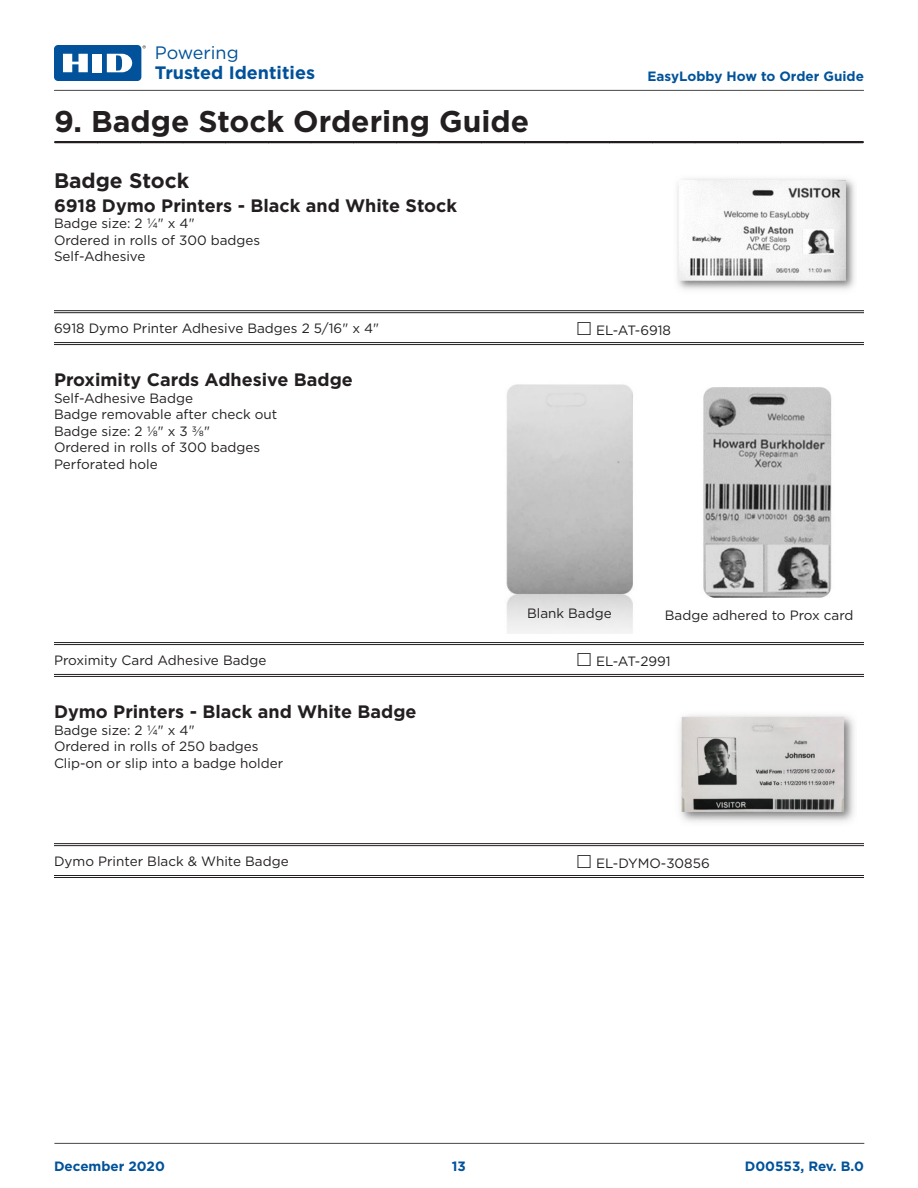
<style>
.page{position:relative;width:918px;height:1188px;background:#fff}
.page>*{position:absolute;margin:0;border:0;box-sizing:border-box;transform-origin:0 0}
.t1{font:700 30px "Gotham";color:#231f20}
.Heading_1_u{font:700 21px "Gotham";color:#231f20}
.Sub_Heading{font:700 18px "Gotham";color:#231f20}
.t2{font:700 18px "Gotham";color:#01529a}
.t3{font:18px "Gotham";color:#01529a}
.Body_1{font:13.5px "Gotham";color:#231f20}
.Table_Body_Left{font:13.5px "Gotham";color:#231f20}
.t4{font:700 13.5px "Gotham";color:#01529a}
</style>
<div class="page">
<div style="left:54px;top:45px;width:87px;height:36px;background:#01529a;border-radius:4px"></div>
<div style="left:93px;top:54px;width:9px;height:18px;background:#fff"></div>
<svg style="left:63px;top:54px;width:25px;height:18px"></svg>
<svg style="left:107px;top:54px;width:25px;height:18px"></svg>
<hr style="left:54px;top:90px;width:810px;height:1px;background:#464748">
<hr style="left:55px;top:1143px;width:809px;height:1px;background:#464748">
<hr style="left:55px;top:141px;width:808px;height:2px;background:#231f20">
<img style="left:677px;top:178px;width:178px;height:112px">
<hr style="left:54px;top:310px;width:486px;height:1px;background:#231f20">
<hr style="left:54px;top:312px;width:486px;height:1px;background:#231f20">
<hr style="left:540px;top:310px;width:36px;height:1px;background:#231f20">
<hr style="left:540px;top:312px;width:36px;height:1px;background:#231f20">
<hr style="left:576px;top:310px;width:288px;height:1px;background:#231f20">
<hr style="left:576px;top:312px;width:288px;height:1px;background:#231f20">
<hr style="left:54px;top:342px;width:486px;height:1px;background:#231f20">
<hr style="left:54px;top:344px;width:486px;height:1px;background:#231f20">
<hr style="left:540px;top:342px;width:36px;height:1px;background:#231f20">
<hr style="left:540px;top:344px;width:36px;height:1px;background:#231f20">
<hr style="left:576px;top:342px;width:288px;height:1px;background:#231f20">
<hr style="left:576px;top:344px;width:288px;height:1px;background:#231f20">
<img style="left:506px;top:384px;width:127px;height:249px">
<img style="left:703px;top:387px;width:129px;height:210px">
<hr style="left:54px;top:674px;width:486px;height:1px;background:#231f20">
<hr style="left:54px;top:676px;width:486px;height:1px;background:#231f20">
<hr style="left:540px;top:674px;width:36px;height:1px;background:#231f20">
<hr style="left:540px;top:676px;width:36px;height:1px;background:#231f20">
<hr style="left:576px;top:674px;width:288px;height:1px;background:#231f20">
<hr style="left:576px;top:676px;width:288px;height:1px;background:#231f20">
<hr style="left:54px;top:642px;width:486px;height:1px;background:#231f20">
<hr style="left:54px;top:644px;width:486px;height:1px;background:#231f20">
<hr style="left:540px;top:642px;width:36px;height:1px;background:#231f20">
<hr style="left:540px;top:644px;width:36px;height:1px;background:#231f20">
<hr style="left:576px;top:642px;width:288px;height:1px;background:#231f20">
<hr style="left:576px;top:644px;width:288px;height:1px;background:#231f20">
<img style="left:679px;top:715px;width:176px;height:107px">
<hr style="left:54px;top:875px;width:486px;height:1px;background:#231f20">
<hr style="left:54px;top:877px;width:486px;height:1px;background:#231f20">
<hr style="left:540px;top:875px;width:36px;height:1px;background:#231f20">
<hr style="left:540px;top:877px;width:36px;height:1px;background:#231f20">
<hr style="left:576px;top:875px;width:288px;height:1px;background:#231f20">
<hr style="left:576px;top:877px;width:288px;height:1px;background:#231f20">
<hr style="left:54px;top:843px;width:486px;height:1px;background:#231f20">
<hr style="left:54px;top:845px;width:486px;height:1px;background:#231f20">
<hr style="left:540px;top:843px;width:36px;height:1px;background:#231f20">
<hr style="left:540px;top:845px;width:36px;height:1px;background:#231f20">
<hr style="left:576px;top:843px;width:288px;height:1px;background:#231f20">
<hr style="left:576px;top:845px;width:288px;height:1px;background:#231f20">
<h3 class="t3" style="left:155px;top:42px;width:85px">Powering</h3>
<h3 class="t2" style="left:155px;top:61px;width:162px">Trusted Identities</h3>
<p class="t1" style="left:54px;top:101px;width:477px">9. Badge Stock Ordering Guide</p>
<p class="Heading_1_u" style="left:54px;top:166px;width:137px">Badge Stock</p>
<p class="Sub_Heading" style="left:54px;top:193px;width:405px">6918 Dymo Printers - Black and White Stock</p>
<p class="Body_1" style="left:54px;top:215px;width:142px">Badge size: 2 ¼" x 4"</p>
<p class="Body_1" style="left:54px;top:231px;width:208px">Ordered in rolls of 300 badges</p>
<p class="Body_1" style="left:54px;top:248px;width:93px">Self-Adhesive</p>
<p class="t4" style="left:648px;top:67px;width:218px">EasyLobby How to Order Guide</p>
<p class="Table_Body_Left" style="left:54px;top:320px;width:327px">6918 Dymo Printer Adhesive Badges 2 5/16" x 4"</p>
<p class="Table_Body_Left" style="left:596px;top:321px;width:76px">EL-AT-6918</p>
<p class="Sub_Heading" style="left:54px;top:368px;width:300px">Proximity Cards Adhesive Badge</p>
<p class="Body_1" style="left:54px;top:390px;width:141px">Self-Adhesive Badge</p>
<p class="Body_1" style="left:54px;top:406px;width:225px">Badge removable after check out</p>
<p class="Body_1" style="left:54px;top:423px;width:158px">Badge size: 2 1/8" x 3 3/8"</p>
<p class="Body_1" style="left:54px;top:439px;width:208px">Ordered in rolls of 300 badges</p>
<p class="Body_1" style="left:54px;top:456px;width:105px">Perforated hole</p>
<p class="Table_Body_Left" style="left:527px;top:604px;width:86px">Blank Badge</p>
<p class="Table_Body_Left" style="left:665px;top:607px;width:190px">Badge adhered to Prox card</p>
<p class="Table_Body_Left" style="left:54px;top:651px;width:214px">Proximity Card Adhesive Badge</p>
<p class="Table_Body_Left" style="left:596px;top:653px;width:76px">EL-AT-2991</p>
<p class="Sub_Heading" style="left:54px;top:700px;width:364px">Dymo Printers - Black and White Badge</p>
<p class="Body_1" style="left:54px;top:721px;width:142px">Badge size: 2 ¼" x 4"</p>
<p class="Body_1" style="left:54px;top:738px;width:206px">Ordered in rolls of 250 badges</p>
<p class="Body_1" style="left:54px;top:754px;width:231px">Clip-on or slip into a badge holder</p>
<p class="Table_Body_Left" style="left:54px;top:853px;width:236px">Dymo Printer Black &amp; White Badge</p>
<p class="Table_Body_Left" style="left:596px;top:854px;width:115px">EL-DYMO-30856</p>
<p class="t4" style="left:54px;top:1157px;width:112px">December 2020</p>
<p class="t4" style="left:452px;top:1157px;width:16px">13</p>
<p class="t4" style="left:745px;top:1157px;width:121px">D00553, Rev. B.0</p>
</div>
